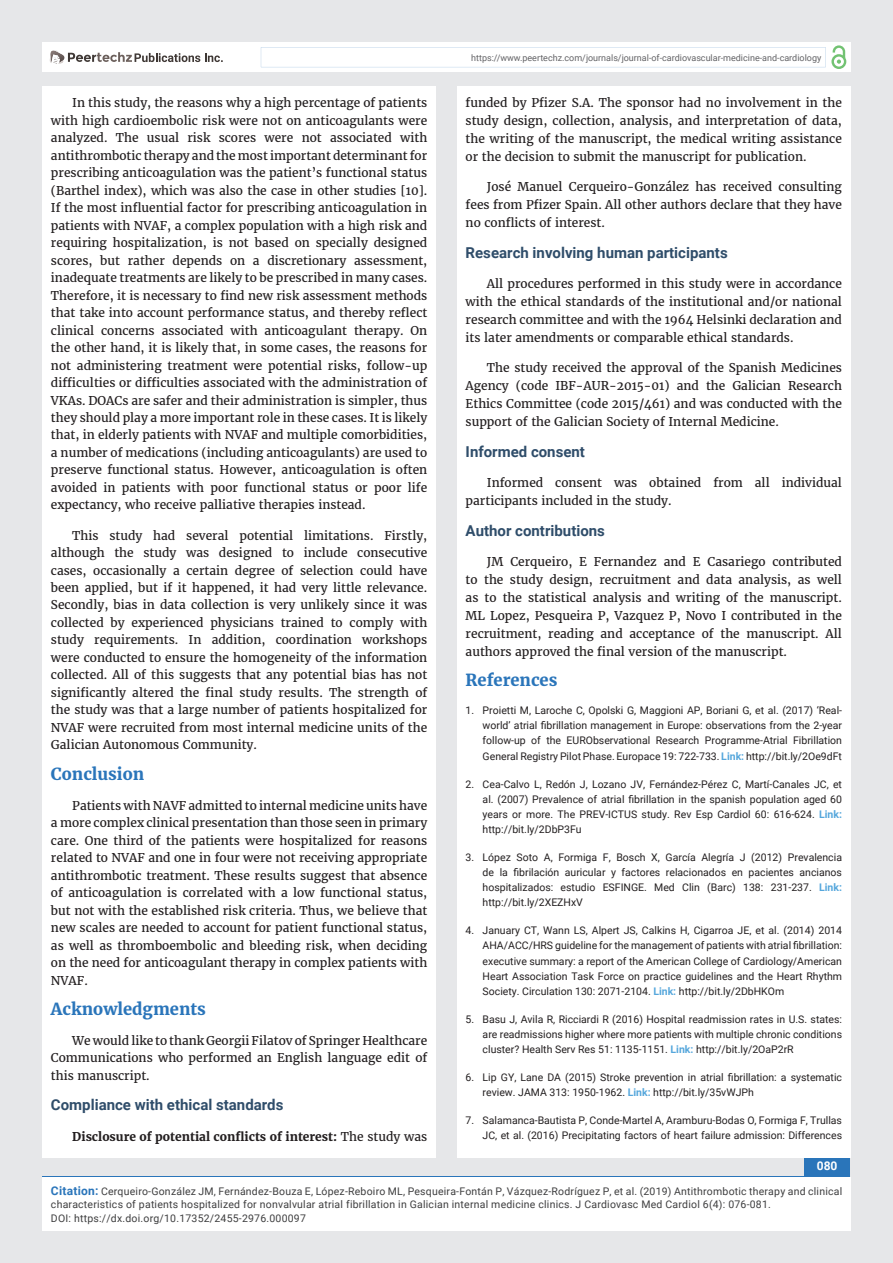
<style>
.page{position:relative;width:893px;height:1263px;background:#e6e7e9}
.page>*{position:absolute;margin:0;border:0;box-sizing:border-box;transform-origin:0 0}
.t1{font:700 16.5px "Merriweather";color:#2a75ba}
.t2{font:700 15px "Roboto";color:#2f4d6a}
.t3{font:12px/17.5px "Merriweather";color:#231f20;text-align:justify}
.t4{font:700 12px "Merriweather";color:#231f20}
.t5{font:700 12px "Roboto";color:#fff}
.t6{font:10.5px/15.1px "Roboto";color:#231f20;text-align:justify}
.t7{font:10.5px/13.5px "Roboto";letter-spacing:.02em;color:#3e3e3f}
.t8{font:9px "Roboto";color:#636366}
.s1{font-weight:400}
.s2{font-weight:700;color:#56a7dc}
.s3{font-weight:700;font-size:12px;color:#2a75ba}
</style>
<div class="page">
<div style="left:42px;top:43px;width:808px;height:29px;background:#fff"></div>
<div style="left:831px;top:54px;width:15px;height:15px;border:2px solid #72c272;border-radius:50%"></div>
<div style="left:804px;top:1157px;width:46px;height:43px;background:#2a75ba"></div>
<svg style="left:261px;top:45px;width:585px;height:22px"></svg>
<svg style="left:49px;top:50px;width:174px;height:14px"></svg>
<div style="left:42px;top:1177px;width:809px;height:53px;background:#fff"></div>
<div style="left:42px;top:87px;width:394px;height:1071px;background:#fff"></div>
<div style="left:457px;top:87px;width:393px;height:1071px;background:#fff"></div>
<p class="t3" style="left:51px;top:94px;width:378px;text-indent:21px">In this study, the reasons why a high percentage of patients with high cardioembolic risk were not on anticoagulants were analyzed. The usual risk scores were not associated with antithrombotic therapy and the most important determinant for prescribing anticoagulation was the patient’s functional status (Barthel index), which was also the case in other studies [10].<br>I f th e m o s t influential factor for prescribing anticoagulation in patients with NVAF, a complex population with a high risk and requiring hospitalization, is not based on specially designed scores, but rather depends on a discretionary assessment, inadequate treatments are likely to be prescribed in many cases.<br>Therefore, it is necessary to find new risk assessment methods that take into account performance status, and thereby reflect clinical concerns associated with anticoagulant therapy. On the other hand, it is likely that, in some cases, the reasons for not administering treatment were potential risks, follow-up difficulties or difficulties associated with the administration of VKAs. DOACs are safer and their administration is simpler, thus they should play a more important role in these cases. It is likely that, in elderly patients with NVAF and multiple comorbidities, a number of medications (including anticoagulants) are used to preserve functional status. However, anticoagulation is often avoided in patients with poor functional status or poor life expectancy, who receive palliative therapies instead.</p>
<p class="t3" style="left:51px;top:527px;width:378px;text-indent:21px">This study had several potential limitations. Firstly, although the study was designed to include consecutive cases, occasionally a certain degree of selection could have been applied, but if it happened, it had very little relevance.<br>Secondly, bias in data collection is very unlikely since it was collected by experienced physicians trained to comply with study requirements. In addition, coordination workshops were conducted to ensure the homogeneity of the information collected. All of this suggests that any potential bias has not significantly altered the final study results. The strength of the study was that a large number of patients hospitalized for NVAF were recruited from most internal medicine units of the Galician Autonomous Community.</p>
<h1 class="t1" style="left:51px;top:763px;width:95px">Conclusion</h1>
<p class="t3" style="left:51px;top:797px;width:378px;text-indent:21px">Patients with NAVF admitted to internal medicine units have a more complex clinical presentation than those seen in primary care. One third of the patients were hospitalized for reasons related to NVAF and one in four were not receiving appropriate antithrombotic treatment. These results suggest that absence of anticoagulation is correlated with a low functional status, but not with the established risk criteria. Thus, we believe that new scales are needed to account for patient functional status, as well as thromboembolic and bleeding risk, when deciding on the need for anticoagulant therapy in complex patients with NVAF.</p>
<h1 class="t1" style="left:51px;top:999px;width:156px">Acknowledgments</h1>
<p class="t3" style="left:51px;top:1032px;width:378px;text-indent:21px">We would like to thank Georgii Filatov of Springer Healthcare Communications who performed an English language edit of this manuscript.</p>
<p class="t2" style="left:51px;top:1096px;width:234px">Compliance with ethical standards</p>
<p class="t4" style="left:72px;top:1129px;width:357px">Disclosure of potential conflicts of interest: <span class="s1">The study was</span></p>
<p class="t8" style="left:471px;top:52px;width:352px">https://www.peertechz.com/journals/journal-of-cardiovascular-medicine-and-cardiology</p>
<p class="t3" style="left:466px;top:94px;width:378px">funded by Pfizer S.A. The sponsor had no involvement in the study design, collection, analysis, and interpretation of data, the writing of the manuscript, the medical writing assistance or the decision to submit the manuscript for publication.</p>
<p class="t3" style="left:466px;top:178px;width:378px;text-indent:21px">José Manuel Cerqueiro-González has received consulting fees from Pfizer Spain. All other authors declare that they have no conflicts of interest.</p>
<p class="t2" style="left:466px;top:244px;width:264px">Research involving human participants</p>
<p class="t3" style="left:466px;top:275px;width:378px;text-indent:21px">All procedures performed in this study were in accordance with the ethical standards of the institutional and/or national research committee and with the 1964 Helsinki declaration and its later amendments or comparable ethical standards.</p>
<p class="t3" style="left:466px;top:359px;width:378px;text-indent:21px">The study received the approval of the Spanish Medicines Agency (code IBF-AUR-2015-01) and the Galician Research Ethics Committee (code 2015/461) and was conducted with the support of the Galician Society of Internal Medicine.</p>
<p class="t2" style="left:466px;top:443px;width:121px">Informed consent</p>
<p class="t3" style="left:466px;top:474px;width:378px;text-indent:21px">Informed consent was obtained from all individual participants included in the study.</p>
<p class="t2" style="left:466px;top:522px;width:141px">Author contributions</p>
<p class="t3" style="left:466px;top:553px;width:378px;text-indent:21px">JM Cerqueiro, E Fernandez and E Casariego contributed to the study design, recruitment and data analysis, as well as to the statistical analysis and writing of the manuscript.<br>ML Lopez, Pesqueira P, Vazquez P, Novo I contributed in the recruitment, reading and acceptance of the manuscript. All authors approved the final version of the manuscript.</p>
<h1 class="t1" style="left:466px;top:670px;width:93px">References</h1>
<p class="t6" style="left:483px;top:703px;width:361px;text-indent:-17px">1. Proietti M, Laroche C, Opolski G, Maggioni AP, Boriani G, et al. (2017) ‘Real&shy;world’ atrial fibrillation management in Europe: observations from the 2-year follow-up of the EURObservational Research Programme-Atrial Fibrillation General Registry Pilot Phase. Europace 19: 722-733. <span class="s2">Link:</span> http://bit.ly/2Oe9dFt</p>
<p class="t6" style="left:483px;top:776px;width:361px;text-indent:-17px">2. Cea-Calvo L, Redón J, Lozano JV, Fernández-Pérez C, Martí-Canales JC, et al. (2007) Prevalence of atrial fibrillation in the spanish population aged 60 years or more. The PREV-ICTUS study. Rev Esp Cardiol 60: 616-624. <span class="s2">Link: </span>http://bit.ly/2DbP3Fu</p>
<p class="t6" style="left:483px;top:850px;width:361px;text-indent:-17px">3. López Soto A, Formiga F, Bosch X, García Alegría J (2012) Prevalencia de la fibrilación auricular y factores relacionados en pacientes ancianos hospitalizados: estudio ESFINGE. Med Clin (Barc) 138: 231-237. <span class="s2">Link: </span>http://bit.ly/2XEZHxV</p>
<p class="t6" style="left:483px;top:923px;width:361px;text-indent:-17px">4. January CT, Wann LS, Alpert JS, Calkins H, Cigarroa JE, et al. (2014) 2014<br>AHA/ACC/HRS guideline for the management of patients with atrial fibrillation: executive summary: a report of the American College of Cardiology/American Heart Association Task Force on practice guidelines and the Heart Rhythm Society. Circulation 130: 2071-2104. <span class="s2">Link:</span> http://bit.ly/2DbHKOm</p>
<p class="t6" style="left:483px;top:1012px;width:361px;text-indent:-17px">5. Basu J, Avila R, Ricciardi R (2016) Hospital readmission rates in U.S. states: are readmissions higher where more patients with multiple chronic conditions cluster? Health Serv Res 51: 1135-1151. <span class="s2">Link:</span> http://bit.ly/2OaP2rR</p>
<p class="t6" style="left:483px;top:1070px;width:361px;text-indent:-17px">6. Lip GY, Lane DA (2015) Stroke prevention in atrial fibrillation: a systematic review. JAMA 313: 1950-1962. <span class="s2">Link:</span> http://bit.ly/35vWJPh</p>
<p class="t6" style="left:466px;top:1113px;width:378px;text-align:right">7. Salamanca-Bautista P, Conde-Martel A, Aramburu-Bodas O, Formiga F, Trullas<br>JC, et al. (2016) Precipitating factors of heart failure admission: Differences</p>
<p class="t5" style="left:817px;top:1158px;width:22px">080</p>
<p class="t7" style="left:51px;top:1184px;width:793px"><span class="s3">Citation:</span> Cerqueiro-González JM, Fernández-Bouza E, López-Reboiro ML, Pesqueira-Fontán P, Vázquez-Rodríguez P, et al. (2019) Antithrombotic therapy and clinical characteristics of patients hospitalized for nonvalvular atrial fibrillation in Galician internal medicine clinics. J Cardiovasc Med Cardiol 6(4): 076-081.<br>DOI: https://dx.doi.org/10.17352/2455-2976.000097</p>
</div>
